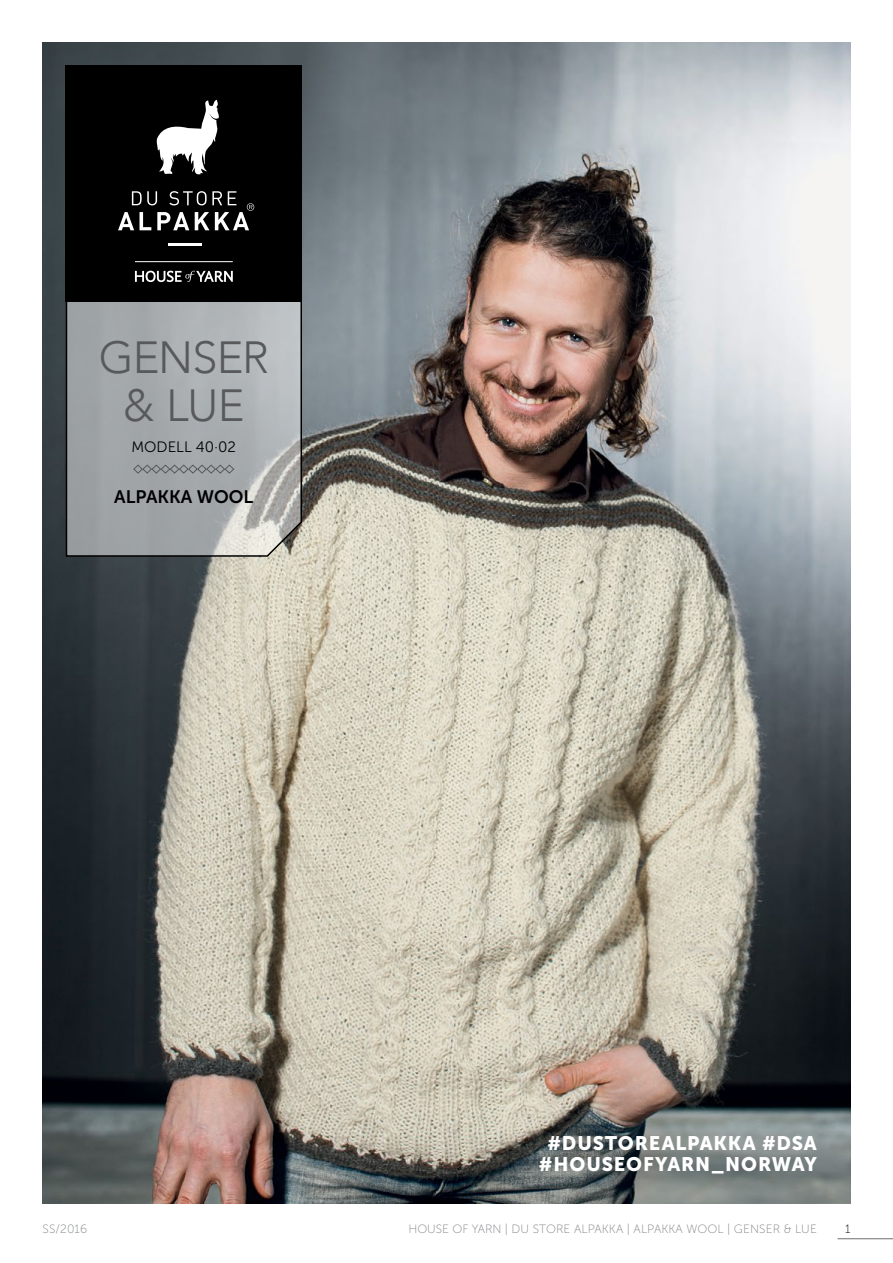
<style>
.page{position:relative;width:893px;height:1263px;background:#fff}
.page>*{position:absolute;margin:0;border:0;box-sizing:border-box;transform-origin:0 0}
.Ulltyper{font:300 45px/48px "Avenir";letter-spacing:-.02em;color:#58595b;text-align:center}
.t1{font:19.5px/21px "Museo Sans 900";letter-spacing:.045em;color:#fff;text-align:center}
.Ulltyper-2{font:18px "Museo Sans 700";color:#000}
.Ulltyper-3{font:15px "Museo Sans 300";color:#000}
.t2{font:12px "Museo Sans 100";letter-spacing:.01em;color:#808285}
.t3{font:12px "Museo Sans 100";color:#000}
</style>
<div class="page">
<hr style="left:838px;top:1238px;width:55px;height:1px;background:#6d6e71">
<img style="left:43px;top:43px;width:807px;height:1160px">
<svg style="left:65px;top:163px;width:238px;height:394px;background:#a3a6a8"></svg>
<div style="left:66px;top:66px;width:236px;height:236px;background:#000"></div>
<hr style="left:168px;top:243px;width:34px;height:2px;background:#fff">
<svg style="left:156px;top:100px;width:63px;height:75px"></svg>
<svg style="left:118px;top:191px;width:136px;height:39px"></svg>
<hr style="left:135px;top:261px;width:98px;height:1px;background:#fff">
<svg style="left:135px;top:271px;width:98px;height:11px"></svg>
<svg style="left:133px;top:464px;width:102px;height:10px"></svg>
<p class="Ulltyper" style="left:99px;top:334px;width:172px">GENSER &amp; LUE</p>
<p class="Ulltyper-3" style="left:131px;top:438px;width:106px">MODELL 40∙02</p>
<p class="Ulltyper-2" style="left:114px;top:486px;width:140px">ALPAKKA WOOL</p>
<p class="t1" style="left:539px;top:1132px;width:279px">#DUSTOREALPAKKA #DSA #HOUSEOFYARN_NORWAY</p>
<p class="t2" style="left:43px;top:1222px;width:46px">SS/2016</p>
<p class="t2" style="left:408px;top:1222px;width:410px">HOUSE OF YARN | DU STORE ALPAKKA | ALPAKKA WOOL | GENSER &amp; LUE</p>
<p class="t3" style="left:845px;top:1222px;width:7px">1</p>
</div>
